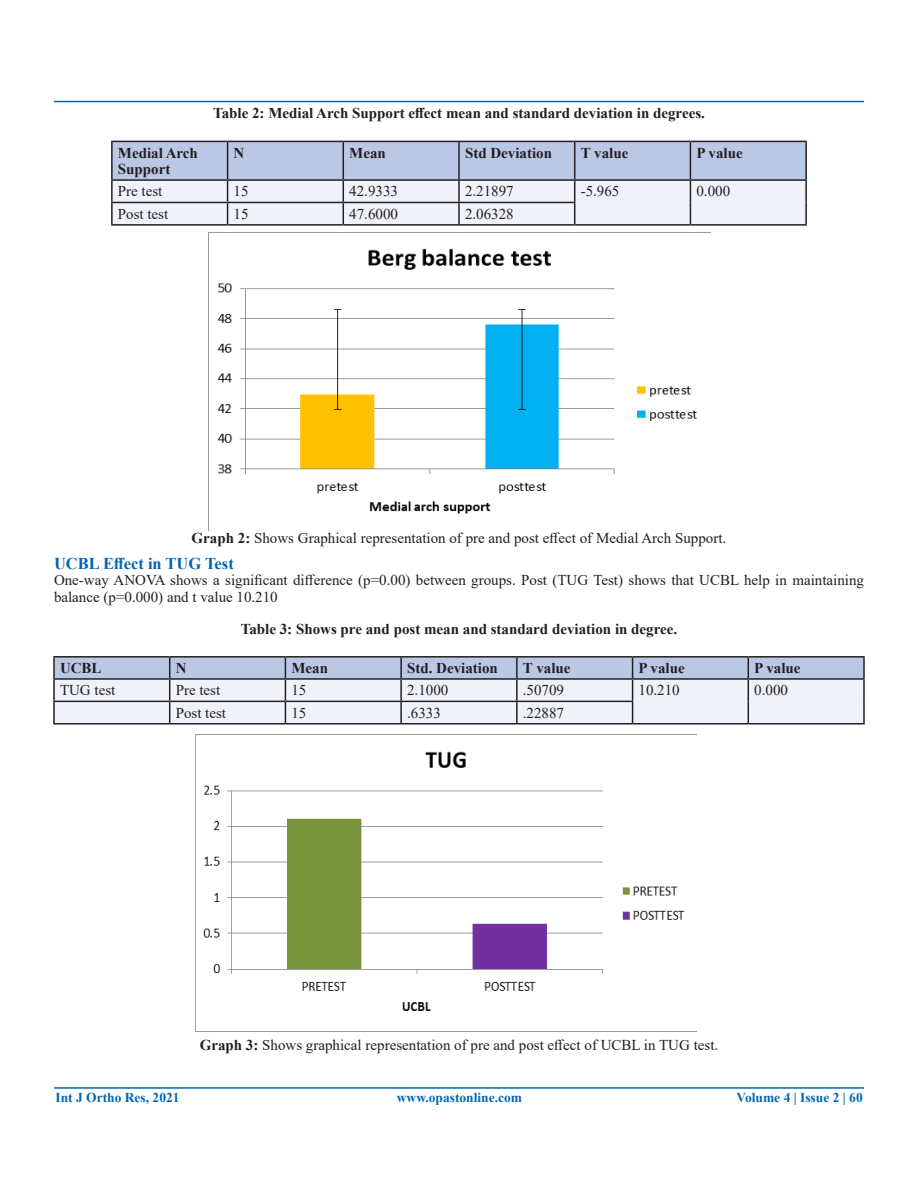
<style>
.page{position:relative;width:918px;height:1188px;background:#fff}
.page>*{position:absolute;margin:0;border:0;box-sizing:border-box;transform-origin:0 0}
.t1{font:700 16.5px "Times New Roman";color:#0166b3}
.t2{font:15px/16.5px "Times New Roman";color:#231f20}
.t3{font:700 15px/16.5px "Times New Roman";color:#231f20}
.t4{font:700 13.5px "Times New Roman";color:#0166b3}
.s1{font-weight:700}
</style>
<div class="page">
<hr style="left:54px;top:101px;width:810px;height:1px;background:#0166b3">
<hr style="left:54px;top:1087px;width:810px;height:2px;background:#0166b3">
<hr style="left:111px;top:141px;width:117px;height:1px;background:#231f20">
<hr style="left:111px;top:142px;width:2px;height:37px;background:#231f20">
<hr style="left:690px;top:141px;width:117px;height:1px;background:#231f20">
<hr style="left:805px;top:142px;width:2px;height:37px;background:#231f20">
<hr style="left:111px;top:179px;width:117px;height:2px;background:#231f20">
<hr style="left:111px;top:181px;width:2px;height:21px;background:#231f20">
<hr style="left:690px;top:179px;width:117px;height:2px;background:#231f20">
<hr style="left:805px;top:181px;width:2px;height:21px;background:#231f20">
<hr style="left:111px;top:202px;width:117px;height:1px;background:#231f20">
<hr style="left:111px;top:203px;width:2px;height:21px;background:#231f20">
<svg style="left:112px;top:141px;width:694px;height:83px"></svg>
<hr style="left:805px;top:202px;width:2px;height:22px;background:#231f20">
<hr style="left:111px;top:224px;width:117px;height:2px;background:#231f20">
<hr style="left:228px;top:224px;width:115px;height:2px;background:#231f20">
<hr style="left:343px;top:224px;width:116px;height:2px;background:#231f20">
<hr style="left:459px;top:224px;width:116px;height:2px;background:#231f20">
<hr style="left:575px;top:224px;width:115px;height:2px;background:#231f20">
<hr style="left:690px;top:224px;width:117px;height:2px;background:#231f20">
<hr style="left:53px;top:656px;width:117px;height:2px;background:#231f20">
<hr style="left:53px;top:658px;width:2px;height:20px;background:#231f20">
<hr style="left:170px;top:656px;width:115px;height:2px;background:#231f20">
<hr style="left:285px;top:656px;width:116px;height:2px;background:#231f20">
<hr style="left:401px;top:656px;width:116px;height:2px;background:#231f20">
<hr style="left:517px;top:656px;width:116px;height:2px;background:#231f20">
<hr style="left:633px;top:656px;width:115px;height:2px;background:#231f20">
<hr style="left:748px;top:656px;width:117px;height:2px;background:#231f20">
<hr style="left:863px;top:658px;width:2px;height:20px;background:#231f20">
<hr style="left:53px;top:678px;width:117px;height:2px;background:#231f20">
<hr style="left:53px;top:680px;width:2px;height:21px;background:#231f20">
<hr style="left:748px;top:678px;width:117px;height:2px;background:#231f20">
<hr style="left:863px;top:680px;width:2px;height:21px;background:#231f20">
<hr style="left:53px;top:701px;width:117px;height:1px;background:#231f20">
<hr style="left:53px;top:702px;width:2px;height:21px;background:#231f20">
<svg style="left:54px;top:657px;width:810px;height:66px"></svg>
<hr style="left:863px;top:701px;width:2px;height:22px;background:#231f20">
<hr style="left:53px;top:723px;width:117px;height:2px;background:#231f20">
<hr style="left:170px;top:723px;width:115px;height:2px;background:#231f20">
<hr style="left:285px;top:723px;width:116px;height:2px;background:#231f20">
<hr style="left:401px;top:723px;width:116px;height:2px;background:#231f20">
<hr style="left:517px;top:723px;width:116px;height:2px;background:#231f20">
<hr style="left:633px;top:723px;width:115px;height:2px;background:#231f20">
<hr style="left:748px;top:723px;width:117px;height:2px;background:#231f20">
<img style="left:209px;top:232px;width:501px;height:282px">
<img style="left:203px;top:751px;width:482px;height:260px">
<p class="t3" style="left:213px;top:104px;width:493px">Table 2: Medial Arch Support effect mean and standard deviation in degrees.</p>
<p class="t3" style="left:118px;top:144px;width:82px">Medial Arch<br>Support</p>
<p class="t3" style="left:234px;top:144px;width:12px">N</p>
<p class="t3" style="left:349px;top:144px;width:38px">Mean</p>
<p class="t3" style="left:465px;top:144px;width:89px">Std Deviation</p>
<p class="t3" style="left:581px;top:144px;width:49px">T value</p>
<p class="t3" style="left:696px;top:144px;width:48px">P value</p>
<p class="t2" style="left:118px;top:183px;width:46px">Pre test</p>
<p class="t2" style="left:234px;top:183px;width:16px">15</p>
<p class="t2" style="left:349px;top:183px;width:50px">42.9333</p>
<p class="t2" style="left:465px;top:183px;width:50px">2.21897</p>
<p class="t2" style="left:581px;top:183px;width:40px">-5.965</p>
<p class="t2" style="left:696px;top:183px;width:35px">0.000</p>
<p class="t2" style="left:118px;top:205px;width:52px">Post test</p>
<p class="t2" style="left:234px;top:205px;width:16px">15</p>
<p class="t2" style="left:349px;top:205px;width:50px">47.6000</p>
<p class="t2" style="left:465px;top:205px;width:50px">2.06328</p>
<p class="t2" style="left:192px;top:529px;width:536px"><span class="s1">Graph 2:</span> Shows Graphical representation of pre and post effect of Medial Arch Support.</p>
<p class="t1" style="left:54px;top:551px;width:181px">UCBL Effect in TUG Test</p>
<p class="t2" style="left:54px;top:572px;width:812px">One-way ANOVA shows a significant difference (p=0.00) between groups. Post (TUG Test) shows that UCBL help in maintaining balance (p=0.000) and t value 10.210</p>
<p class="t3" style="left:241px;top:620px;width:438px">Table 3: Shows pre and post mean and standard deviation in degree.</p>
<p class="t3" style="left:60px;top:659px;width:43px">UCBL</p>
<p class="t3" style="left:176px;top:659px;width:12px">N</p>
<p class="t3" style="left:291px;top:659px;width:38px">Mean</p>
<p class="t3" style="left:407px;top:659px;width:92px">Std. Deviation</p>
<p class="t3" style="left:523px;top:659px;width:49px">T value</p>
<p class="t3" style="left:639px;top:659px;width:48px">P value</p>
<p class="t3" style="left:754px;top:659px;width:48px">P value</p>
<p class="t2" style="left:60px;top:682px;width:57px">TUG test</p>
<p class="t2" style="left:176px;top:682px;width:46px">Pre test</p>
<p class="t2" style="left:291px;top:682px;width:16px">15</p>
<p class="t2" style="left:407px;top:682px;width:43px">2.1000</p>
<p class="t2" style="left:523px;top:682px;width:43px">.50709</p>
<p class="t2" style="left:639px;top:682px;width:43px">10.210</p>
<p class="t2" style="left:754px;top:682px;width:35px">0.000</p>
<p class="t2" style="left:176px;top:704px;width:52px">Post test</p>
<p class="t2" style="left:291px;top:704px;width:16px">15</p>
<p class="t2" style="left:407px;top:704px;width:35px">.6333</p>
<p class="t2" style="left:523px;top:704px;width:43px">.22887</p>
<p class="t2" style="left:200px;top:1036px;width:520px"><span class="s1">Graph 3:</span> Shows graphical representation of pre and post effect of UCBL in TUG test.</p>
<p class="t4" style="left:55px;top:1087px;width:126px">Int J Ortho Res, 2021</p>
<p class="t4" style="left:397px;top:1088px;width:127px">www.opastonline.com</p>
<p class="t4" style="left:737px;top:1088px;width:128px">Volume 4 | Issue 2 | 60</p>
</div>
